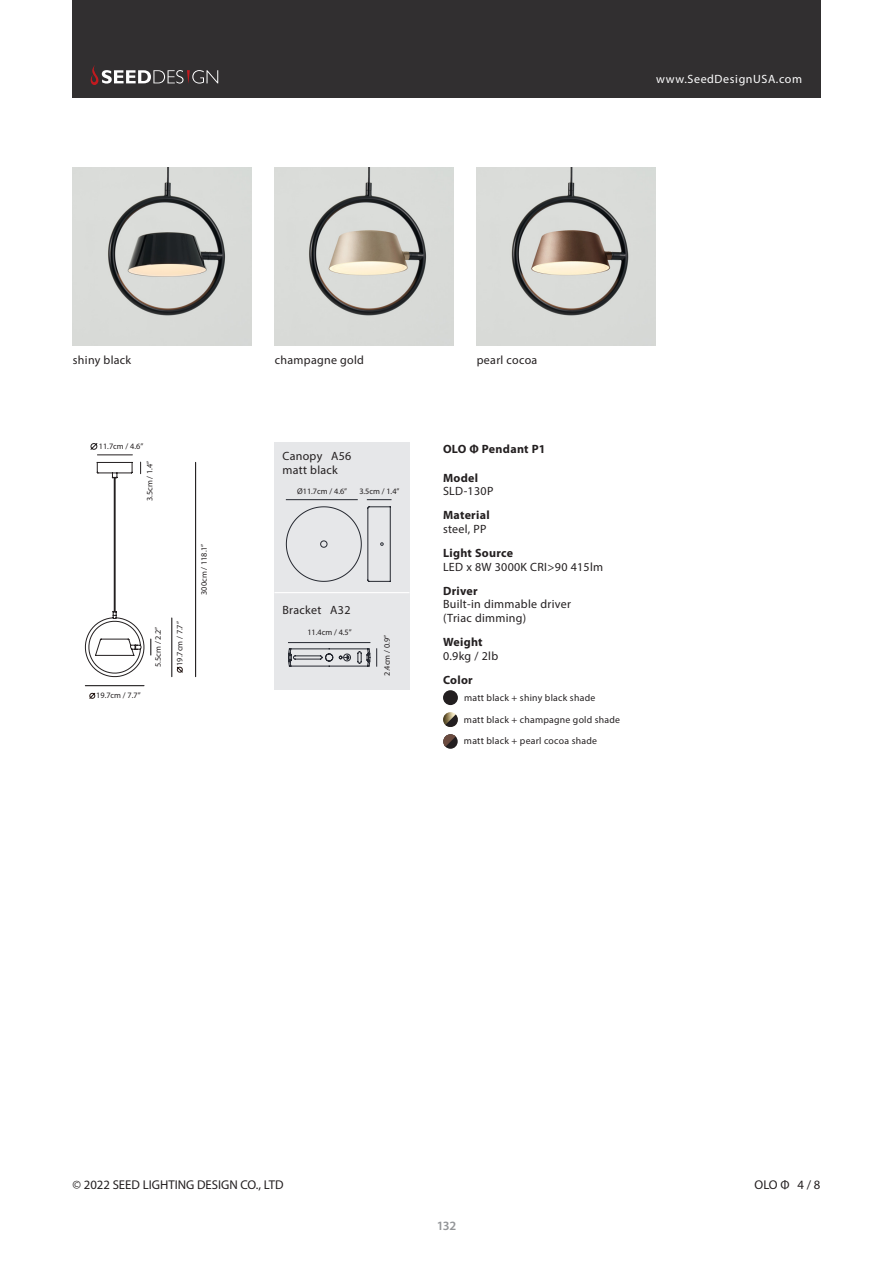
<style>
.page{position:relative;width:893px;height:1263px;background:#fff}
.page>*{position:absolute;margin:0;border:0;box-sizing:border-box;transform-origin:0 0}
.t1{font:12.75px "Myriad Pro";color:#231f20}
.t2{font:600 12.75px "Myriad Pro";color:#939598}
.t3{font:12px "Myriad Pro";letter-spacing:.025em;color:#231f20}
.t4{font:700 12px "Myriad Pro";letter-spacing:.025em;color:#231f20}
.t5{font:12px "Myriad Pro";letter-spacing:.05em;color:#fff}
.t6{font:9.75px "Myriad Pro";letter-spacing:.025em;color:#231f20}
.t7{font:8.25px "Myriad Pro";color:#231f20}
.s1{color:#fff}
</style>
<div class="page">
<div style="left:72px;top:0;width:749px;height:98px;background:#312f30"></div>
<svg style="left:90px;top:65px;width:128px;height:20px"></svg>
<img style="left:73px;top:167px;width:178px;height:179px">
<img style="left:274px;top:167px;width:179px;height:179px">
<img style="left:477px;top:167px;width:178px;height:179px">
<img style="left:443px;top:712px;width:15px;height:15px;border-radius:7px">
<div style="left:443px;top:690px;width:15px;height:15px;background:#231f20;border-radius:50%"></div>
<hr style="left:85px;top:685px;width:59px;height:1px;background:#060304">
<hr style="left:172px;top:618px;width:1px;height:59px;background:#060304">
<hr style="left:195px;top:462px;width:1px;height:215px;background:#060304">
<div style="left:274px;top:442px;width:135px;height:248px;background:#e6e7e9"></div>
<hr style="left:274px;top:592px;width:135px;height:1px;background:#fff">
<hr style="left:288px;top:642px;width:82px;height:1px;background:#252830">
<hr style="left:286px;top:499px;width:71px;height:1px;background:#252830">
<svg style="left:367px;top:499px;width:24px;height:1px"></svg>
<svg style="left:288px;top:648px;width:89px;height:19px"></svg>
<svg style="left:286px;top:506px;width:105px;height:76px"></svg>
<svg style="left:89px;top:693px;width:7px;height:6px"></svg>
<svg style="left:177px;top:666px;width:6px;height:7px"></svg>
<svg style="left:151px;top:639px;width:1px;height:16px"></svg>
<hr style="left:97px;top:455px;width:35px;height:1px;background:#231f20">
<svg style="left:85px;top:462px;width:60px;height:215px"></svg>
<svg style="left:90px;top:443px;width:8px;height:7px"></svg>
<svg style="left:443px;top:734px;width:15px;height:15px"></svg>
<svg style="left:443px;top:714px;width:15px;height:33px"></svg>
<p class="t5" style="left:656px;top:72px;width:147px">www.SeedDesignUSA.com</p>
<p class="t3" style="left:73px;top:353px;width:60px">shiny black</p>
<p class="t3" style="left:275px;top:353px;width:91px">champagne gold</p>
<p class="t3" style="left:477px;top:353px;width:62px">pearl cocoa</p>
<p class="t7" style="left:99px;top:441px;width:46px">11.7cm / 4.6”</p>
<p class="t7" style="left:145px;top:501px;width:42px;rotate:-90deg">3.5cm / 1.4”</p>
<p class="t3" style="left:282px;top:449px;width:70px">Canopy A56</p>
<p class="t3" style="left:282px;top:462px;width:57px">matt black</p>
<p class="t7" style="left:297px;top:486px;width:52px">Ø11.7cm / 4.6”</p>
<p class="t7" style="left:359px;top:486px;width:42px">3.5cm / 1.4”</p>
<p class="t4" style="left:443px;top:442px;width:104px">OLO Φ Pendant P1</p>
<p class="t4" style="left:443px;top:471px;width:37px">Model</p>
<p class="t3" style="left:443px;top:484px;width:52px">SLD-130P</p>
<p class="t4" style="left:443px;top:509px;width:48px">Material</p>
<p class="t3" style="left:443px;top:521px;width:45px">steel, PP</p>
<p class="t7" style="left:153px;top:667px;width:42px;rotate:-90deg">5.5cm / 2.2”</p>
<p class="t7" style="left:175px;top:666px;width:46px;rotate:-90deg">19.7cm / 7.7”</p>
<p class="t7" style="left:199px;top:595px;width:53px;rotate:-90deg">300cm / 118.1”</p>
<p class="t3" style="left:282px;top:603px;width:70px">Bracket A32</p>
<p class="t7" style="left:307px;top:627px;width:46px">11.4cm / 4.5”</p>
<p class="t7" style="left:382px;top:675px;width:42px;rotate:-90deg">2.4cm / 0.9”</p>
<p class="t4" style="left:443px;top:546px;width:72px">Light Source</p>
<p class="t3" style="left:443px;top:559px;width:162px">LED x 8W 3000K CRI&gt;90 415lm</p>
<p class="t4" style="left:443px;top:584px;width:36px">Driver</p>
<p class="t3" style="left:443px;top:597px;width:129px">Built-in dimmable driver</p>
<p class="t3" style="left:443px;top:610px;width:85px">(Triac dimming)</p>
<p class="t4" style="left:443px;top:635px;width:41px">Weight</p>
<p class="t3" style="left:443px;top:648px;width:57px">0.9kg / 2lb</p>
<p class="t4" style="left:443px;top:673px;width:31px">Color</p>
<p class="t7" style="left:96px;top:691px;width:46px">19.7cm / 7.7”</p>
<p class="t6" style="left:464px;top:692px;width:133px">matt black + shiny black shade</p>
<p class="t6" style="left:464px;top:714px;width:158px">matt black + champagne gold shade</p>
<p class="t6" style="left:464px;top:734px;width:134px">matt black + pearl cocoa shade</p>
<p class="t1" style="left:72px;top:1177px;width:215px">© 2022 SEED LIGHTING DESIGN CO., LTD<span class="s1">.</span></p>
<p class="t2" style="left:437px;top:1218px;width:21px">132</p>
<p class="t1" style="left:755px;top:1177px;width:67px">OLO Φ 4 / 8</p>
</div>
